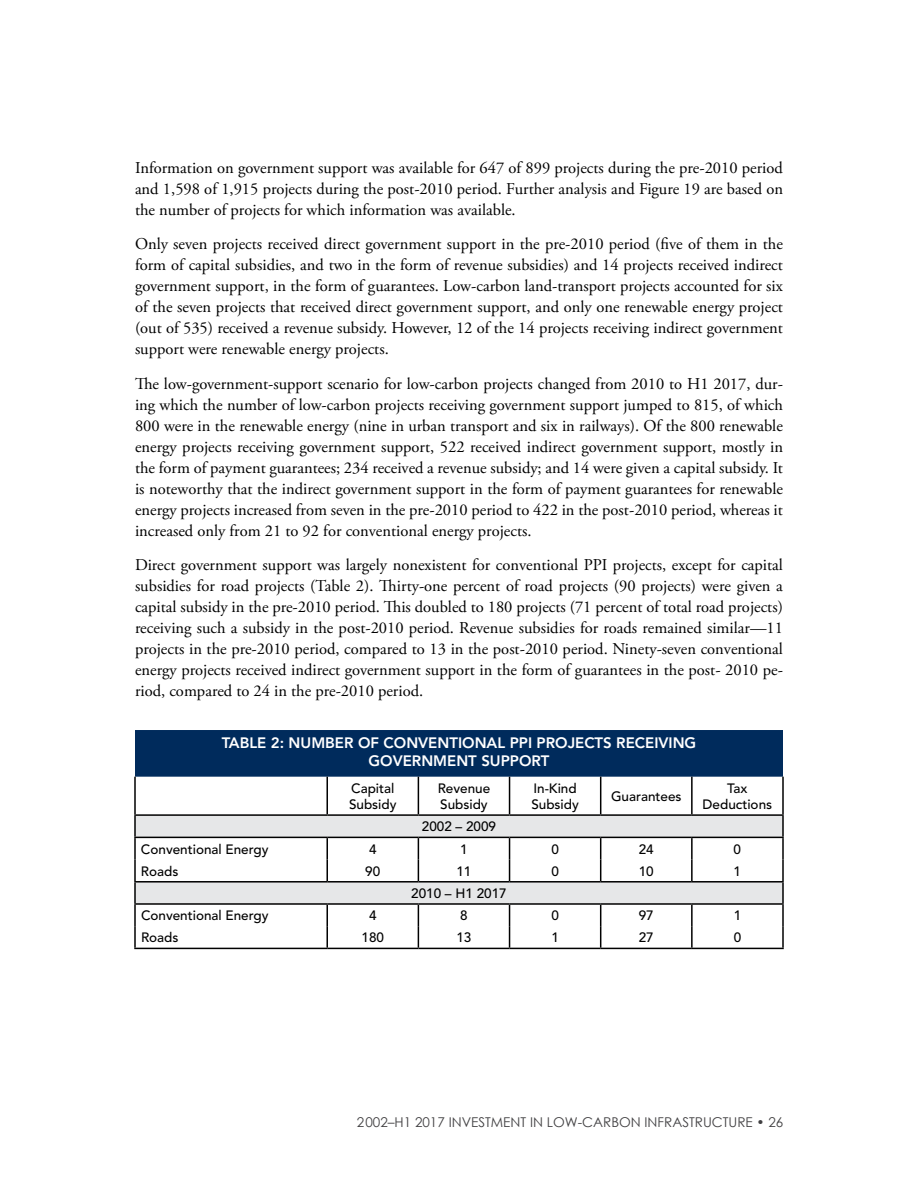
<style>
.page{position:relative;width:918px;height:1188px;background:#fff}
.page>*{position:absolute;margin:0;border:0;box-sizing:border-box;transform-origin:0 0}
.t1{font:16.5px/21px "Adobe Garamond Pro";color:#000;text-align:justify}
.t2{font:800 15px/18px "Avenir LT Std";color:#fff;text-align:center}
.t3{font:500 13.5px/16.2px "Avenir LT Std";color:#000}
.t4{font:13.5px "Century Gothic";color:#414042}
</style>
<div class="page">
<div style="left:135px;top:730px;width:648px;height:47px;background:#002b5c"></div>
<svg style="left:136px;top:816px;width:646px;height:87px;fill:#e6e7e8"></svg>
<hr style="left:134px;top:777px;width:2px;height:37px;background:#000">
<hr style="left:326px;top:777px;width:2px;height:37px;background:#000">
<hr style="left:418px;top:777px;width:1px;height:37px;background:#000">
<hr style="left:509px;top:777px;width:1px;height:37px;background:#000">
<hr style="left:600px;top:777px;width:1px;height:37px;background:#000">
<hr style="left:691px;top:777px;width:2px;height:37px;background:#000">
<hr style="left:782px;top:777px;width:2px;height:37px;background:#000">
<hr style="left:134px;top:814px;width:193px;height:2px;background:#000">
<hr style="left:134px;top:816px;width:2px;height:21px;background:#000">
<hr style="left:327px;top:814px;width:91px;height:2px;background:#000">
<hr style="left:418px;top:814px;width:92px;height:2px;background:#000">
<hr style="left:510px;top:814px;width:91px;height:2px;background:#000">
<hr style="left:601px;top:814px;width:91px;height:2px;background:#000">
<hr style="left:692px;top:814px;width:92px;height:2px;background:#000">
<hr style="left:782px;top:816px;width:2px;height:21px;background:#000">
<hr style="left:134px;top:838px;width:2px;height:22px;background:#000">
<hr style="left:326px;top:838px;width:2px;height:22px;background:#000">
<hr style="left:691px;top:838px;width:2px;height:22px;background:#000">
<hr style="left:782px;top:838px;width:2px;height:22px;background:#000">
<hr style="left:134px;top:860px;width:2px;height:21px;background:#000">
<hr style="left:326px;top:860px;width:2px;height:21px;background:#000">
<svg style="left:418px;top:838px;width:1px;height:43px"></svg>
<svg style="left:509px;top:838px;width:1px;height:43px"></svg>
<svg style="left:600px;top:838px;width:1px;height:43px"></svg>
<hr style="left:691px;top:860px;width:2px;height:21px;background:#000">
<hr style="left:782px;top:860px;width:2px;height:21px;background:#000">
<hr style="left:134px;top:883px;width:2px;height:20px;background:#000">
<hr style="left:782px;top:883px;width:2px;height:20px;background:#000">
<hr style="left:134px;top:905px;width:2px;height:21px;background:#000">
<hr style="left:326px;top:905px;width:2px;height:21px;background:#000">
<hr style="left:691px;top:905px;width:2px;height:21px;background:#000">
<hr style="left:782px;top:905px;width:2px;height:21px;background:#000">
<hr style="left:134px;top:926px;width:2px;height:22px;background:#000">
<hr style="left:326px;top:926px;width:2px;height:22px;background:#000">
<svg style="left:418px;top:905px;width:1px;height:43px"></svg>
<svg style="left:509px;top:905px;width:1px;height:43px"></svg>
<svg style="left:600px;top:905px;width:1px;height:43px"></svg>
<hr style="left:691px;top:926px;width:2px;height:22px;background:#000">
<hr style="left:782px;top:926px;width:2px;height:22px;background:#000">
<hr style="left:134px;top:948px;width:193px;height:1px;background:#000">
<hr style="left:327px;top:948px;width:91px;height:1px;background:#000">
<hr style="left:418px;top:948px;width:92px;height:1px;background:#000">
<hr style="left:510px;top:948px;width:91px;height:1px;background:#000">
<hr style="left:601px;top:948px;width:91px;height:1px;background:#000">
<hr style="left:692px;top:948px;width:92px;height:1px;background:#000">
<hr style="left:134px;top:837px;width:193px;height:1px;background:#000">
<hr style="left:327px;top:837px;width:91px;height:1px;background:#000">
<hr style="left:418px;top:837px;width:92px;height:1px;background:#000">
<hr style="left:510px;top:837px;width:91px;height:1px;background:#000">
<hr style="left:601px;top:837px;width:91px;height:1px;background:#000">
<hr style="left:692px;top:837px;width:92px;height:1px;background:#000">
<hr style="left:134px;top:881px;width:193px;height:2px;background:#000">
<hr style="left:327px;top:881px;width:91px;height:2px;background:#000">
<hr style="left:418px;top:881px;width:92px;height:2px;background:#000">
<hr style="left:510px;top:881px;width:91px;height:2px;background:#000">
<hr style="left:601px;top:881px;width:91px;height:2px;background:#000">
<hr style="left:692px;top:881px;width:92px;height:2px;background:#000">
<hr style="left:134px;top:903px;width:193px;height:2px;background:#000">
<hr style="left:327px;top:903px;width:91px;height:2px;background:#000">
<hr style="left:418px;top:903px;width:92px;height:2px;background:#000">
<hr style="left:510px;top:903px;width:91px;height:2px;background:#000">
<hr style="left:601px;top:903px;width:91px;height:2px;background:#000">
<hr style="left:692px;top:903px;width:92px;height:2px;background:#000">
<p class="t1" style="left:135px;top:158px;width:650px">Information on government support was available for 647 of 899 projects during the pre-2010 period and 1,598 of 1,915 projects during the post-2010 period. Further analysis and Figure 19 are based on the number of projects for which information was available.</p>
<p class="t1" style="left:135px;top:234px;width:650px">Only seven projects received direct government support in the pre-2010 period (five of them in the form of capital subsidies, and two in the form of revenue subsidies) and 14 projects received indirect government support, in the form of guarantees. Low-carbon land-transport projects accounted for six of the seven projects that received direct government support, and only one renewable energy project (out of 535) received a revenue subsidy. However, 12 of the 14 projects receiving indirect government support were renewable energy projects.</p>
<p class="t1" style="left:135px;top:374px;width:650px">The low-government-support scenario for low-carbon projects changed from 2010 to H1 2017, dur&shy;ing which the number of low-carbon projects receiving government support jumped to 815, of which 800 were in the renewable energy (nine in urban transport and six in railways). Of the 800 renewable energy projects receiving government support, 522 received indirect government support, mostly in the form of payment guarantees; 234 received a revenue subsidy; and 14 were given a capital subsidy. It is noteworthy that the indirect government support in the form of payment guarantees for renewable energy projects increased from seven in the pre-2010 period to 422 in the post-2010 period, whereas it increased only from 21 to 92 for conventional energy projects.</p>
<p class="t1" style="left:135px;top:555px;width:650px">Direct government support was largely nonexistent for conventional PPI projects, except for capital subsidies for road projects (Table 2). Thirty-one percent of road projects (90 projects) were given a capital subsidy in the pre-2010 period. This doubled to 180 projects (71 percent of total road projects) receiving such a subsidy in the post-2010 period. Revenue subsidies for roads remained similar—11 projects in the pre-2010 period, compared to 13 in the post-2010 period. Ninety-seven conventional energy projects received indirect government support in the form of guarantees in the post- 2010 pe&shy;riod, compared to 24 in the pre-2010 period.</p>
<p class="t2" style="left:222px;top:734px;width:476px">TABLE 2: NUMBER OF CONVENTIONAL PPI PROJECTS RECEIVING<br>GOVERNMENT SUPPORT</p>
<p class="t3" style="left:349px;top:780px;width:49px">Capital<br>Subsidy</p>
<p class="t3" style="left:438px;top:780px;width:54px">Revenue<br>Subsidy</p>
<p class="t3" style="left:531px;top:780px;width:49px">In-Kind<br>Subsidy</p>
<p class="t3" style="left:611px;top:789px;width:72px">Guarantees</p>
<p class="t3" style="left:703px;top:780px;width:71px;text-align:center">Tax<br>Deductions</p>
<p class="t3" style="left:422px;top:819px;width:76px">2002 – 2009</p>
<p class="t3" style="left:141px;top:841px;width:129px">Conventional Energy</p>
<p class="t3" style="left:369px;top:841px;width:9px">4</p>
<p class="t3" style="left:460px;top:841px;width:9px">1</p>
<p class="t3" style="left:551px;top:841px;width:9px">0</p>
<p class="t3" style="left:639px;top:841px;width:17px">24</p>
<p class="t3" style="left:734px;top:841px;width:9px">0</p>
<p class="t3" style="left:141px;top:863px;width:39px">Roads</p>
<p class="t3" style="left:365px;top:863px;width:17px">90</p>
<p class="t3" style="left:456px;top:863px;width:17px">11</p>
<p class="t3" style="left:551px;top:863px;width:9px">0</p>
<p class="t3" style="left:639px;top:863px;width:17px">10</p>
<p class="t3" style="left:734px;top:863px;width:9px">1</p>
<p class="t3" style="left:411px;top:886px;width:97px">2010 – H1 2017</p>
<p class="t3" style="left:141px;top:908px;width:129px">Conventional Energy</p>
<p class="t3" style="left:369px;top:908px;width:9px">4</p>
<p class="t3" style="left:460px;top:908px;width:9px">8</p>
<p class="t3" style="left:551px;top:908px;width:9px">0</p>
<p class="t3" style="left:639px;top:908px;width:17px">97</p>
<p class="t3" style="left:734px;top:908px;width:9px">1</p>
<p class="t3" style="left:141px;top:930px;width:39px">Roads</p>
<p class="t3" style="left:362px;top:930px;width:24px">180</p>
<p class="t3" style="left:456px;top:930px;width:17px">13</p>
<p class="t3" style="left:551px;top:930px;width:9px">1</p>
<p class="t3" style="left:639px;top:930px;width:17px">27</p>
<p class="t3" style="left:734px;top:930px;width:9px">0</p>
<p class="t4" style="left:357px;top:1113px;width:428px">2002–H1 2017 INVESTMENT IN LOW-CARBON INFRASTRUCTURE • 26</p>
</div>
